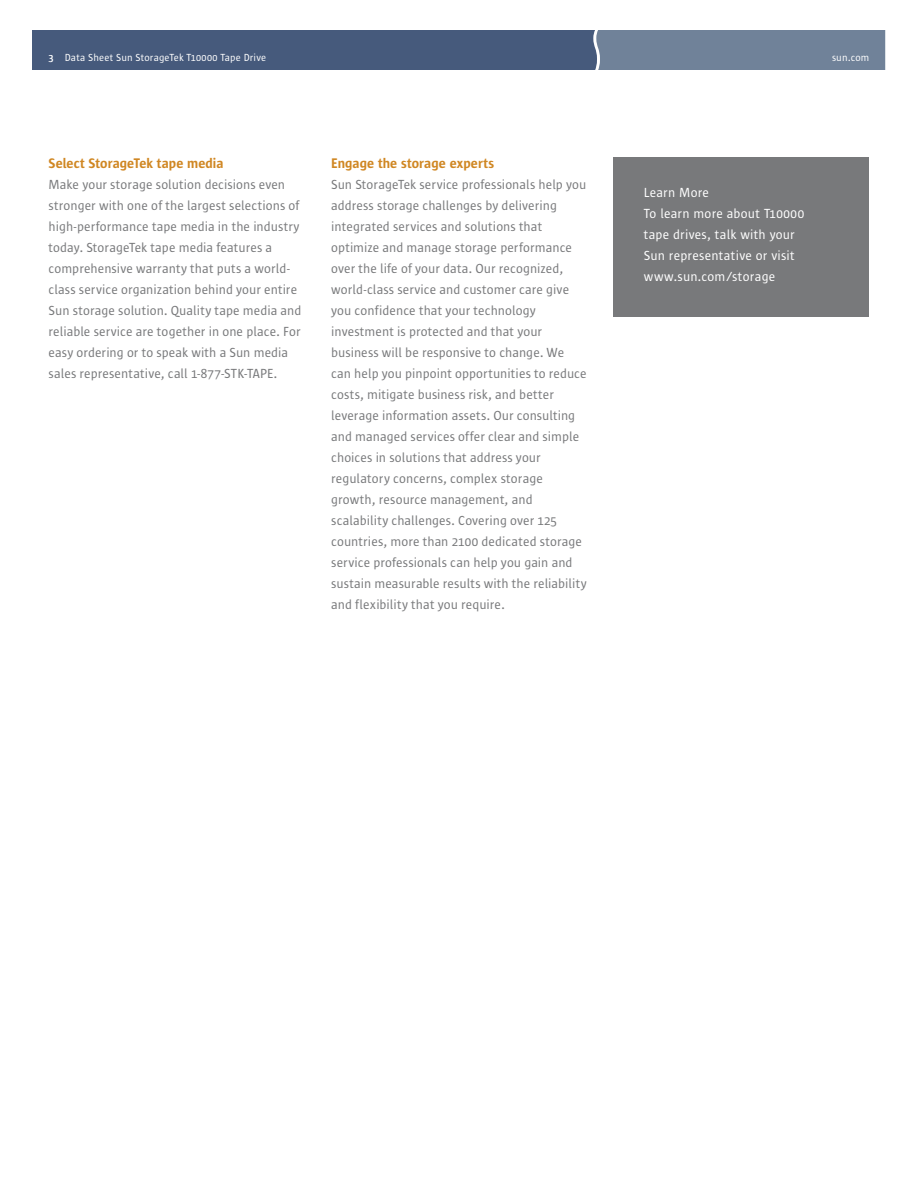
<style>
.page{position:relative;width:918px;height:1188px;background:#fff}
.page>*{position:absolute;margin:0;border:0;box-sizing:border-box;transform-origin:0 0}
._03_0_Head1{font:600 14.25px "Sun Sans";letter-spacing:.005em;color:#d08723}
._02_1_Body{font:13.5px/21px "Sun Sans";letter-spacing:.005em;color:#78797b}
._09_1_Learn_more_body{font:13.5px/21px "Sun Sans";letter-spacing:.015em;color:#fff}
._09_0_Learn_More_Head{font:13.5px "Sun Sans";letter-spacing:.015em;color:#fff}
._70_0_zHeader_left__shell_title{font:10.5px "Sun Sans";letter-spacing:.015em;color:#fff}
._70_1_zHeader_right__shell_title{font:10.5px "Sun Sans";letter-spacing:.01em;color:#fff}
._99_1_page_numbers{font:600 10.5px "Sun Sans";color:#fff}
</style>
<div class="page">
<svg style="left:32px;top:30px;width:853px;height:40px;background:#546886"></svg>
<div style="left:614px;top:157px;width:255px;height:159px;background:#78797b"></div>
<p class="_99_1_page_numbers" style="left:49px;top:52px;width:7px">3</p>
<p class="_70_0_zHeader_left__shell_title" style="left:65px;top:52px;width:203px">Data Sheet Sun StorageTek T10000 Tape Drive</p>
<p class="_70_1_zHeader_right__shell_title" style="left:832px;top:52px;width:39px">sun.com</p>
<p class="_03_0_Head1" style="left:49px;top:156px;width:176px">Select StorageTek tape media</p>
<p class="_02_1_Body" style="left:49px;top:174px;width:254px">Make your storage solution decisions even stronger with one of the largest selections of high-performance tape media in the industry today. StorageTek tape media features a comprehensive warranty that puts a world&shy;class service organization behind your entire Sun storage solution. Quality tape media and reliable service are together in one place. For easy ordering or to speak with a Sun media sales representative, call 1-877-STK-TAPE.</p>
<p class="_03_0_Head1" style="left:331px;top:156px;width:164px">Engage the storage experts</p>
<p class="_02_1_Body" style="left:331px;top:174px;width:257px">Sun StorageTek service professionals help you address storage challenges by delivering integrated services and solutions that optimize and manage storage performance over the life of your data. Our recognized, world-class service and customer care give you confidence that your technology investment is protected and that your business will be responsive to change. We can help you pinpoint opportunities to reduce costs, mitigate business risk, and better leverage information assets. Our consulting and managed services offer clear and simple choices in solutions that address your regulatory concerns, complex storage growth, resource management, and scalability challenges. Covering over 125 countries, more than 2100 dedicated storage service professionals can help you gain and sustain measurable results with the reliability and flexibility that you require.</p>
<p class="_09_0_Learn_More_Head" style="left:644px;top:185px;width:67px">Learn More</p>
<p class="_09_1_Learn_more_body" style="left:644px;top:203px;width:162px">To learn more about T10000 tape drives, talk with your<br>Sun representative or visit www.sun.com/storage</p>
</div>
